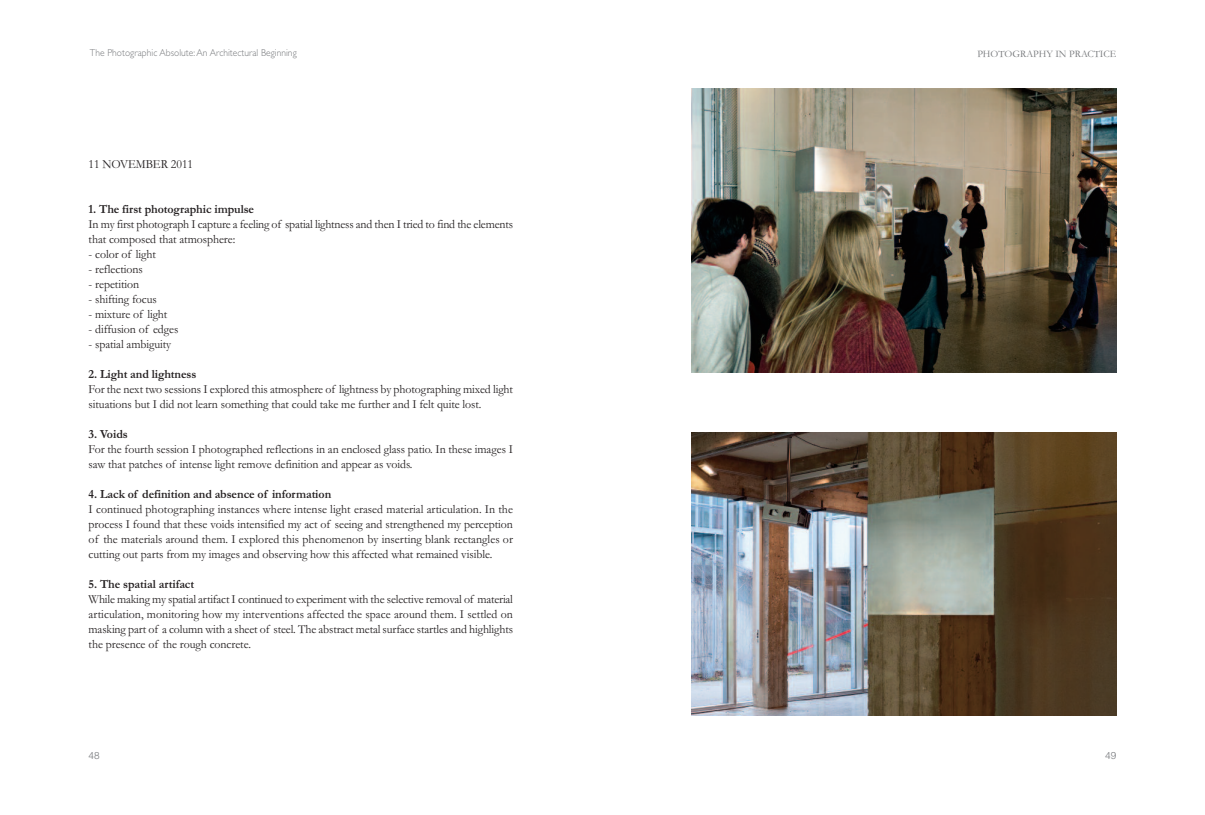
<style>
.page{position:relative;width:1205px;height:815px;background:#fff}
.page>*{position:absolute;margin:0;border:0;box-sizing:border-box;transform-origin:0 0}
.t1{font:12.5px/15px "Garamond";letter-spacing:-.005em;color:#231f20;scale:.95 1}
.t2{font:700 12.5px "Garamond";letter-spacing:-.005em;color:#231f20;scale:.95 1}
.t3{font:300 10px "Gill Sans";letter-spacing:.005em;color:#76787b;scale:.95 1}
.t4{font:10px "Garamond";color:#76787b}
.t5{font:300 10px "Helvetica";color:#76787b}
</style>
<div class="page">
<img style="left:691px;top:89px;width:425px;height:283px">
<img style="left:691px;top:432px;width:425px;height:284px">
<p class="t3" style="left:90px;top:47px;width:219px">The Photographic Absolute:An Architectural Beginning</p>
<p class="t1" style="left:89px;top:156px;width:111px">11 NOVEMBER 2011</p>
<p class="t2" style="left:89px;top:201px;width:176px">1. The first photographic impulse</p>
<p class="t1" style="left:89px;top:216px;width:448px">In my first photograph I capture a feeling of spatial lightness and then I tried to find the elements that composed that atmosphere:</p>
<p class="t1" style="left:89px;top:246px;width:72px">- color of light</p>
<p class="t1" style="left:89px;top:261px;width:59px">- reflections</p>
<p class="t1" style="left:89px;top:276px;width:55px">- repetition</p>
<p class="t1" style="left:89px;top:291px;width:73px">- shifting focus</p>
<p class="t1" style="left:89px;top:306px;width:84px">- mixture of light</p>
<p class="t1" style="left:89px;top:321px;width:96px">- diffusion of edges</p>
<p class="t1" style="left:89px;top:336px;width:88px">- spatial ambiguity</p>
<p class="t2" style="left:89px;top:366px;width:115px">2. Light and lightness</p>
<p class="t1" style="left:89px;top:381px;width:448px">For the next two sessions I explored this atmosphere of lightness by photographing mixed light situations but I did not learn something that could take me further and I felt quite lost.</p>
<p class="t2" style="left:89px;top:426px;width:43px">3. Voids</p>
<p class="t1" style="left:89px;top:441px;width:448px">For the fourth session I photographed reflections in an enclosed glass patio. In these images I saw that patches of intense light remove definition and appear as voids.</p>
<p class="t2" style="left:89px;top:486px;width:257px">4. Lack of definition and absence of information</p>
<p class="t1" style="left:89px;top:501px;width:448px;text-align:justify">I continued photographing instances where intense light erased material articulation. In the process I found that these voids intensified my act of seeing and strengthened my perception of the materials around them. I explored this phenomenon by inserting blank rectangles or cutting out parts from my images and observing how this affected what remained visible.</p>
<p class="t2" style="left:89px;top:576px;width:113px">5. The spatial artifact</p>
<p class="t1" style="left:89px;top:591px;width:448px;text-align:justify">While making my spatial artifact I continued to experiment with the selective removal of material articulation, monitoring how my interventions affected the space around them. I settled on masking part of a column with a sheet of steel. The abstract metal surface startles and highlights the presence of the rough concrete.</p>
<p class="t5" style="left:89px;top:747px;width:13px">48</p>
<p class="t4" style="left:977px;top:48px;width:140px">PHOTOGRAPHY IN PRACTICE</p>
<p class="t5" style="left:1105px;top:747px;width:13px">49</p>
</div>
